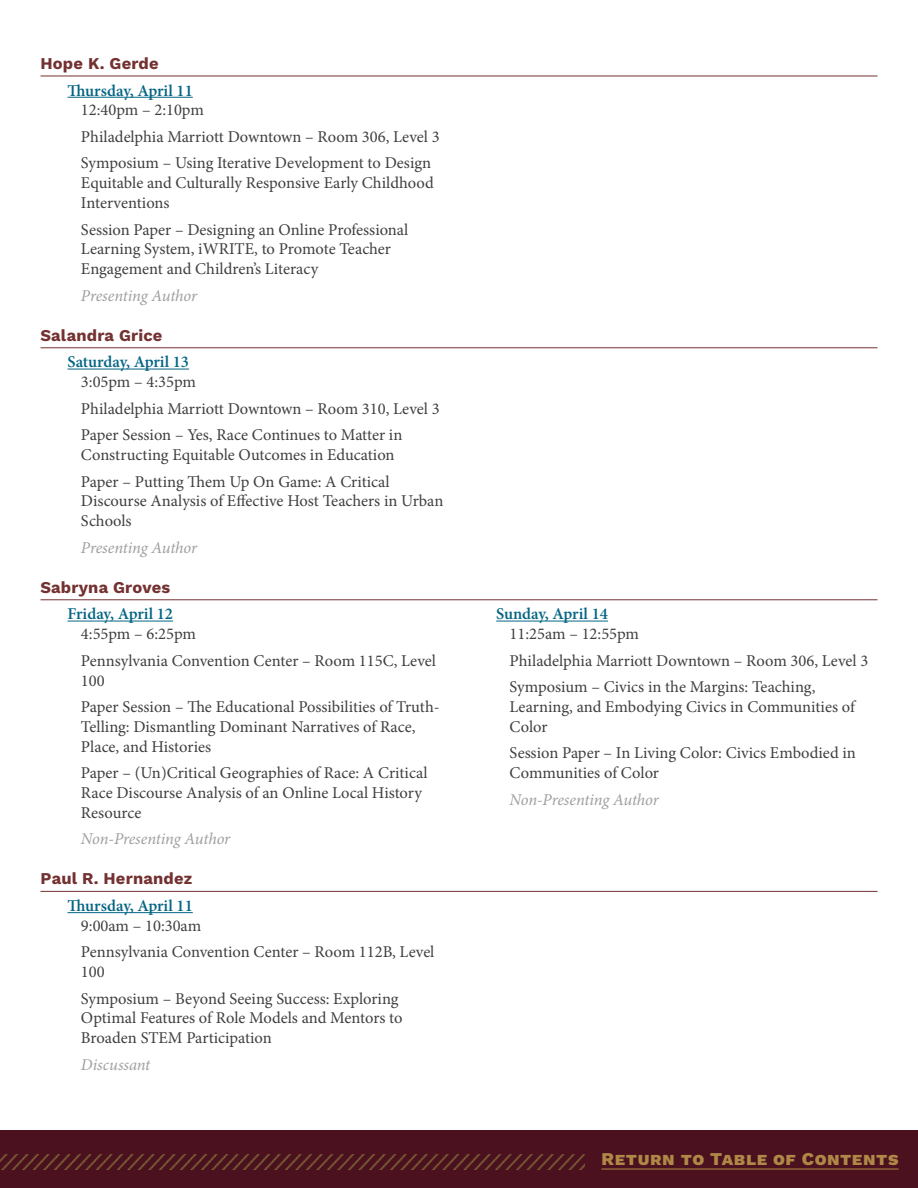
<style>
.page{position:relative;width:918px;height:1188px;background:#fff}
.page>*{position:absolute;margin:0;border:0;box-sizing:border-box;transform-origin:0 0}
.t1{font:18px "Work Sans";letter-spacing:.03em;color:#af8847}
.t2{font:16.5px/26.5px "Minion Pro";color:#3f3f3f}
.t3{font:italic 16.5px "Minion Pro";letter-spacing:-.01em;color:#9f9f9f}
.t4{font:600 16.5px "Minion Pro";color:#046584}
.t5{font:16.5px "Work Sans";letter-spacing:.01em;color:#743131}
</style>
<div class="page">
<div style="left:0;top:1130px;width:918px;height:58px;background:#4b111f"></div>
<img style="left:0;top:1154px;width:584px;height:16px">
<hr style="left:602px;top:1169px;width:297px;height:1px;background:#af8847">
<hr style="left:40px;top:76px;width:838px;height:1px;background:#743131">
<hr style="left:68px;top:97px;width:125px;height:1px;background:#046584">
<hr style="left:40px;top:348px;width:838px;height:1px;background:#743131">
<hr style="left:68px;top:369px;width:121px;height:1px;background:#046584">
<hr style="left:40px;top:600px;width:838px;height:1px;background:#743131">
<hr style="left:68px;top:621px;width:105px;height:1px;background:#046584">
<hr style="left:496px;top:621px;width:112px;height:1px;background:#046584">
<hr style="left:40px;top:891px;width:838px;height:1px;background:#743131">
<hr style="left:68px;top:912px;width:125px;height:1px;background:#046584">
<p class="t5" style="left:40px;top:51px;width:120px">Hope K. Gerde</p>
<p class="t4" style="left:68px;top:79px;width:127px">Thursday, April 11</p>
<p class="t2" style="left:81px;top:97px;width:360px">12:40pm – 2:10pm<br>Philadelphia Marriott Downtown – Room 306, Level 3<br>Symposium – Using Iterative Development to Design</p>
<p class="t2" style="left:81px;top:173px;width:354px;line-height:19.8px">Equitable and Culturally Responsive Early Childhood<br>Interventions</p>
<p class="t2" style="left:81px;top:220px;width:329px;line-height:19.8px">Session Paper – Designing an Online Professional<br>Learning System, iWRITE, to Promote Teacher<br>Engagement and Children’s Literacy</p>
<p class="t3" style="left:81px;top:284px;width:118px">Presenting Author</p>
<p class="t5" style="left:40px;top:323px;width:124px">Salandra Grice</p>
<p class="t4" style="left:68px;top:351px;width:123px">Saturday, April 13</p>
<p class="t2" style="left:81px;top:369px;width:360px">3:05pm – 4:35pm<br>Philadelphia Marriott Downtown – Room 310, Level 3<br>Paper Session – Yes, Race Continues to Matter in</p>
<p class="t2" style="left:81px;top:442px;width:315px">Constructing Equitable Outcomes in Education<br>Paper – Putting Them Up On Game: A Critical</p>
<p class="t2" style="left:81px;top:491px;width:364px;line-height:19.8px">Discourse Analysis of Effective Host Teachers in Urban<br>Schools</p>
<p class="t3" style="left:81px;top:536px;width:118px">Presenting Author</p>
<p class="t5" style="left:40px;top:575px;width:131px">Sabryna Groves</p>
<p class="t4" style="left:68px;top:603px;width:107px">Friday, April 12</p>
<p class="t2" style="left:81px;top:621px;width:357px">4:55pm – 6:25pm<br>Pennsylvania Convention Center – Room 115C, Level</p>
<p class="t2" style="left:81px;top:667px;width:360px">100<br>Paper Session – The Educational Possibilities of Truth-</p>
<p class="t2" style="left:81px;top:717px;width:336px;line-height:19.8px">Telling: Dismantling Dominant Narratives of Race,<br>Place, and Histories</p>
<p class="t2" style="left:81px;top:763px;width:348px;line-height:19.8px">Paper – (Un)Critical Geographies of Race: A Critical<br>Race Discourse Analysis of an Online Local History<br>Resource</p>
<p class="t3" style="left:81px;top:828px;width:151px">Non-Presenting Author</p>
<p class="t5" style="left:40px;top:866px;width:153px">Paul R. Hernandez</p>
<p class="t4" style="left:68px;top:894px;width:127px">Thursday, April 11</p>
<p class="t2" style="left:81px;top:912px;width:355px">9:00am – 10:30am<br>Pennsylvania Convention Center – Room 112B, Level</p>
<p class="t2" style="left:81px;top:959px;width:319px">100<br>Symposium – Beyond Seeing Success: Exploring</p>
<p class="t2" style="left:81px;top:1008px;width:323px;line-height:19.8px">Optimal Features of Role Models and Mentors to<br>Broaden STEM Participation</p>
<p class="t3" style="left:81px;top:1053px;width:71px">Discussant</p>
<p class="t4" style="left:496px;top:603px;width:113px">Sunday, April 14</p>
<p class="t2" style="left:510px;top:621px;width:360px">11:25am – 12:55pm<br>Philadelphia Marriott Downtown – Room 306, Level 3<br>Symposium – Civics in the Margins: Teaching,</p>
<p class="t2" style="left:510px;top:697px;width:347px;line-height:19.8px">Learning, and Embodying Civics in Communities of<br>Color</p>
<p class="t2" style="left:510px;top:743px;width:348px;line-height:19.8px">Session Paper – In Living Color: Civics Embodied in<br>Communities of Color</p>
<p class="t3" style="left:510px;top:788px;width:151px">Non-Presenting Author</p>
<p class="t1" style="left:602px;top:1145px;width:299px">Return to Table of Contents</p>
</div>
